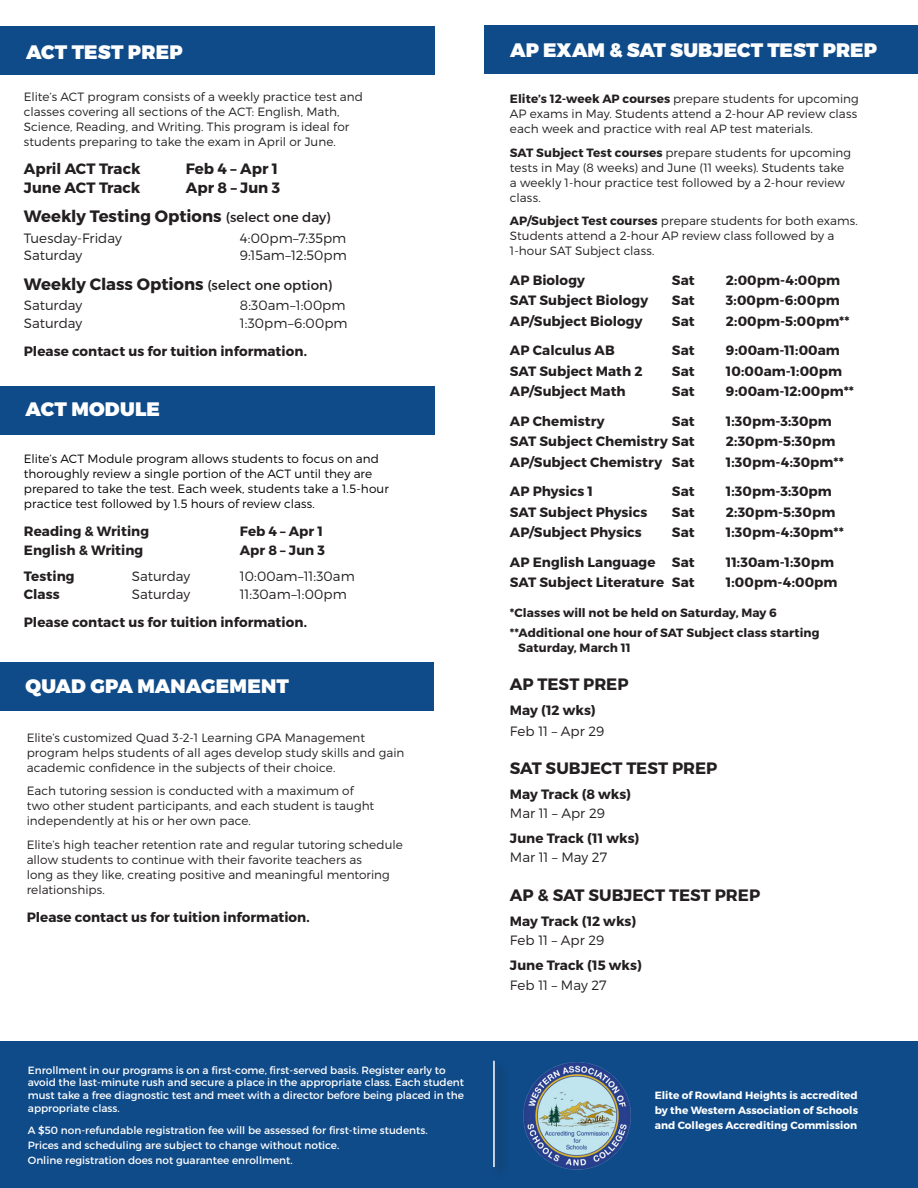
<style>
.page{position:relative;width:918px;height:1188px;background:#fff}
.page>*{position:absolute;margin:0;border:0;box-sizing:border-box;transform-origin:0 0}
.t1{font:900 19.5px "Montserrat";letter-spacing:.005em;color:#fff}
.t2{font:700 16.5px "Montserrat";letter-spacing:-.005em;color:#231f20}
.t3{font:700 15px "Montserrat";letter-spacing:-.005em;color:#231f20}
.t4{font:700 13.5px "Montserrat";letter-spacing:.005em;color:#231f20}
.t5{font:300 13.5px "Montserrat";color:#231f20}
.t6{font:300 12px/15px "Montserrat";letter-spacing:.005em;color:#231f20}
.t7{font:300 12px/15px "Montserrat";letter-spacing:.005em;color:#000}
.t8{font:700 12px "Montserrat";letter-spacing:.01em;color:#231f20}
.t9{font:10.5px/12.6px "Montserrat";color:#fff}
.t10{font:700 10.5px/15px "Montserrat";color:#fff;text-align:justify}
.s1{font-weight:700}
.s2{font-weight:400;font-size:13.5px}
</style>
<div class="page">
<div style="left:0;top:1042px;width:918px;height:146px;background:#0f4b89"></div>
<div style="left:0;top:26px;width:434px;height:49px;background:#0f4b89"></div>
<div style="left:484px;top:25px;width:434px;height:49px;background:#0f4b89"></div>
<div style="left:0;top:663px;width:434px;height:48px;background:#0f4b89"></div>
<img style="left:523px;top:1062px;width:108px;height:107px">
<div style="left:491px;top:1060px;width:18px;height:121px;background:#104882"></div>
<hr style="left:493px;top:1061px;width:2px;height:106px;background:#fff">
<div style="left:0;top:386px;width:434px;height:49px;background:#0f4b89"></div>
<p class="t1" style="left:26px;top:40px;width:158px">ACT TEST PREP</p>
<p class="t1" style="left:510px;top:38px;width:368px">AP EXAM &amp; SAT SUBJECT TEST PREP</p>
<p class="t6" style="left:510px;top:91px;width:350px"><span class="s1">Elite’s 12-week AP courses</span> prepare students for upcoming<br>AP exams in May. Students attend a 2-hour AP review class each week and practice with real AP test materials.</p>
<p class="t6" style="left:510px;top:145px;width:343px"><span class="s1">SAT Subject Test courses</span> prepare students for upcoming tests in May (8 weeks) and June (11 weeks). Students take a weekly 1-hour practice test followed by a 2-hour review class.</p>
<p class="t6" style="left:510px;top:213px;width:350px"><span class="s1">AP/Subject Test courses</span> prepare students for both exams.<br>Students attend a 2-hour AP review class followed by a<br>1-hour SAT Subject class.</p>
<p class="t4" style="left:510px;top:271px;width:77px">AP Biology</p>
<p class="t4" style="left:672px;top:271px;width:24px">Sat</p>
<p class="t4" style="left:726px;top:271px;width:116px">2:00pm-4:00pm</p>
<p class="t4" style="left:510px;top:292px;width:140px">SAT Subject Biology</p>
<p class="t4" style="left:672px;top:292px;width:24px">Sat</p>
<p class="t4" style="left:726px;top:292px;width:115px">3:00pm-6:00pm</p>
<p class="t4" style="left:510px;top:312px;width:134px">AP/Subject Biology</p>
<p class="t4" style="left:672px;top:312px;width:24px">Sat</p>
<p class="t4" style="left:726px;top:312px;width:125px">2:00pm-5:00pm**</p>
<p class="t4" style="left:510px;top:342px;width:106px">AP Calculus AB</p>
<p class="t4" style="left:672px;top:342px;width:24px">Sat</p>
<p class="t4" style="left:726px;top:342px;width:116px">9:00am-11:00am</p>
<p class="t4" style="left:510px;top:362px;width:134px">SAT Subject Math 2</p>
<p class="t4" style="left:672px;top:362px;width:24px">Sat</p>
<p class="t4" style="left:726px;top:362px;width:118px">10:00am-1:00pm</p>
<p class="t4" style="left:510px;top:383px;width:117px">AP/Subject Math</p>
<p class="t4" style="left:672px;top:383px;width:24px">Sat</p>
<p class="t4" style="left:726px;top:383px;width:130px">9:00am-12:00pm**</p>
<p class="t4" style="left:510px;top:412px;width:96px">AP Chemistry</p>
<p class="t4" style="left:672px;top:412px;width:24px">Sat</p>
<p class="t4" style="left:726px;top:412px;width:108px">1:30pm-3:30pm</p>
<p class="t4" style="left:510px;top:433px;width:186px">SAT Subject Chemistry Sat</p>
<p class="t4" style="left:726px;top:433px;width:111px">2:30pm-5:30pm</p>
<p class="t4" style="left:510px;top:453px;width:186px">AP/Subject Chemistry Sat</p>
<p class="t4" style="left:726px;top:453px;width:119px">1:30pm-4:30pm**</p>
<p class="t4" style="left:510px;top:483px;width:85px">AP Physics 1</p>
<p class="t4" style="left:672px;top:483px;width:24px">Sat</p>
<p class="t4" style="left:726px;top:483px;width:108px">1:30pm-3:30pm</p>
<p class="t4" style="left:510px;top:503px;width:139px">SAT Subject Physics</p>
<p class="t4" style="left:672px;top:503px;width:24px">Sat</p>
<p class="t4" style="left:726px;top:503px;width:111px">2:30pm-5:30pm</p>
<p class="t4" style="left:510px;top:524px;width:133px">AP/Subject Physics</p>
<p class="t4" style="left:672px;top:524px;width:24px">Sat</p>
<p class="t4" style="left:726px;top:524px;width:119px">1:30pm-4:30pm**</p>
<p class="t4" style="left:510px;top:553px;width:186px">AP English Language Sat</p>
<p class="t4" style="left:726px;top:553px;width:110px">11:30am-1:30pm</p>
<p class="t4" style="left:510px;top:574px;width:186px">SAT Subject Literature Sat</p>
<p class="t4" style="left:726px;top:574px;width:113px">1:00pm-4:00pm</p>
<p class="t8" style="left:510px;top:605px;width:268px">*Classes will not be held on Saturday, May 6</p>
<p class="t8" style="left:510px;top:625px;width:311px">**Additional one hour of SAT Subject class starting</p>
<p class="t8" style="left:518px;top:640px;width:114px">Saturday, March 11</p>
<p class="t2" style="left:510px;top:674px;width:120px">AP TEST PREP</p>
<p class="t4" style="left:510px;top:702px;width:87px">May (12 wks)</p>
<p class="t5" style="left:510px;top:723px;width:96px">Feb 11 – Apr 29</p>
<p class="t2" style="left:510px;top:758px;width:209px">SAT SUBJECT TEST PREP</p>
<p class="t4" style="left:510px;top:786px;width:122px">May Track (8 wks)</p>
<p class="t5" style="left:510px;top:805px;width:96px">Mar 11 – Apr 29</p>
<p class="t4" style="left:510px;top:830px;width:131px">June Track (11 wks)</p>
<p class="t5" style="left:510px;top:849px;width:99px">Mar 11 – May 27</p>
<p class="t2" style="left:510px;top:885px;width:252px">AP &amp; SAT SUBJECT TEST PREP</p>
<p class="t4" style="left:510px;top:913px;width:127px">May Track (12 wks)</p>
<p class="t5" style="left:510px;top:932px;width:96px">Feb 11 – Apr 29</p>
<p class="t4" style="left:510px;top:957px;width:133px">June Track (15 wks)</p>
<p class="t5" style="left:510px;top:977px;width:98px">Feb 11 – May 27</p>
<p class="t6" style="left:24px;top:89px;width:341px">Elite’s ACT program consists of a weekly practice test and classes covering all sections of the ACT: English, Math, Science, Reading, and Writing. This program is ideal for students preparing to take the exam in April or June.</p>
<p class="t3" style="left:24px;top:159px;width:118px">April ACT Track</p>
<p class="t3" style="left:186px;top:159px;width:94px">Feb 4 – Apr 1</p>
<p class="t3" style="left:24px;top:178px;width:118px">June ACT Track</p>
<p class="t3" style="left:186px;top:178px;width:96px">Apr 8 – Jun 3</p>
<p class="t2" style="left:24px;top:206px;width:308px">Weekly Testing Options <span class="s2">(select one day)</span></p>
<p class="t5" style="left:24px;top:230px;width:100px">Tuesday-Friday</p>
<p class="t5" style="left:240px;top:230px;width:108px">4:00pm–7:35pm</p>
<p class="t5" style="left:24px;top:247px;width:60px">Saturday</p>
<p class="t5" style="left:240px;top:247px;width:108px">9:15am–12:50pm</p>
<p class="t2" style="left:24px;top:274px;width:310px">Weekly Class Options <span class="s2">(select one option)</span></p>
<p class="t5" style="left:24px;top:297px;width:60px">Saturday</p>
<p class="t5" style="left:240px;top:297px;width:107px">8:30am–1:00pm</p>
<p class="t5" style="left:24px;top:315px;width:60px">Saturday</p>
<p class="t5" style="left:240px;top:315px;width:109px">1:30pm–6:00pm</p>
<p class="t4" style="left:24px;top:343px;width:285px">Please contact us for tuition information.</p>
<p class="t1" style="left:26px;top:397px;width:136px">ACT MODULE</p>
<p class="t7" style="left:24px;top:451px;width:366px">Elite’s ACT Module program allows students to focus on and thoroughly review a single portion of the ACT until they are prepared to take the test. Each week, students take a 1.5-hour practice test followed by 1.5 hours of review class.</p>
<p class="t4" style="left:24px;top:522px;width:127px">Reading &amp; Writing</p>
<p class="t4" style="left:240px;top:522px;width:85px">Feb 4 – Apr 1</p>
<p class="t4" style="left:24px;top:541px;width:121px">English &amp; Writing</p>
<p class="t4" style="left:240px;top:541px;width:87px">Apr 8 – Jun 3</p>
<p class="t4" style="left:24px;top:568px;width:52px">Testing</p>
<p class="t5" style="left:132px;top:568px;width:60px">Saturday</p>
<p class="t5" style="left:240px;top:568px;width:116px">10:00am–11:30am</p>
<p class="t4" style="left:24px;top:585px;width:37px">Class</p>
<p class="t5" style="left:132px;top:586px;width:60px">Saturday</p>
<p class="t5" style="left:240px;top:586px;width:108px">11:30am–1:00pm</p>
<p class="t4" style="left:24px;top:613px;width:285px">Please contact us for tuition information.</p>
<p class="t1" style="left:26px;top:674px;width:265px">QUAD GPA MANAGEMENT</p>
<p class="t6" style="left:27px;top:730px;width:379px">Elite’s customized Quad 3-2-1 Learning GPA Management program helps students of all ages develop study skills and gain academic confidence in the subjects of their choice.</p>
<p class="t6" style="left:27px;top:783px;width:349px">Each tutoring session is conducted with a maximum of two other student participants, and each student is taught independently at his or her own pace.</p>
<p class="t6" style="left:27px;top:837px;width:378px">Elite’s high teacher retention rate and regular tutoring schedule allow students to continue with their favorite teachers as<br>long as they like, creating positive and meaningful mentoring relationships.</p>
<p class="t4" style="left:27px;top:909px;width:285px">Please contact us for tuition information.</p>
<p class="t9" style="left:28px;top:1064px;width:438px">Enrollment in our programs is on a first-come, first-served basis. Register early to avoid the last-minute rush and secure a place in the appropriate class. Each student must take a free diagnostic test and meet with a director before being placed in the appropriate class.</p>
<p class="t9" style="left:28px;top:1124px;width:401px">A $50 non-refundable registration fee will be assessed for first-time students.</p>
<p class="t9" style="left:28px;top:1139px;width:313px">Prices and scheduling are subject to change without notice.</p>
<p class="t9" style="left:28px;top:1154px;width:266px">Online registration does not guarantee enrollment.</p>
<p class="t10" style="left:655px;top:1088px;width:205px">Elite of Rowland Heights is accredited by the Western Association of Schools and Colleges Accrediting Commission</p>
</div>
